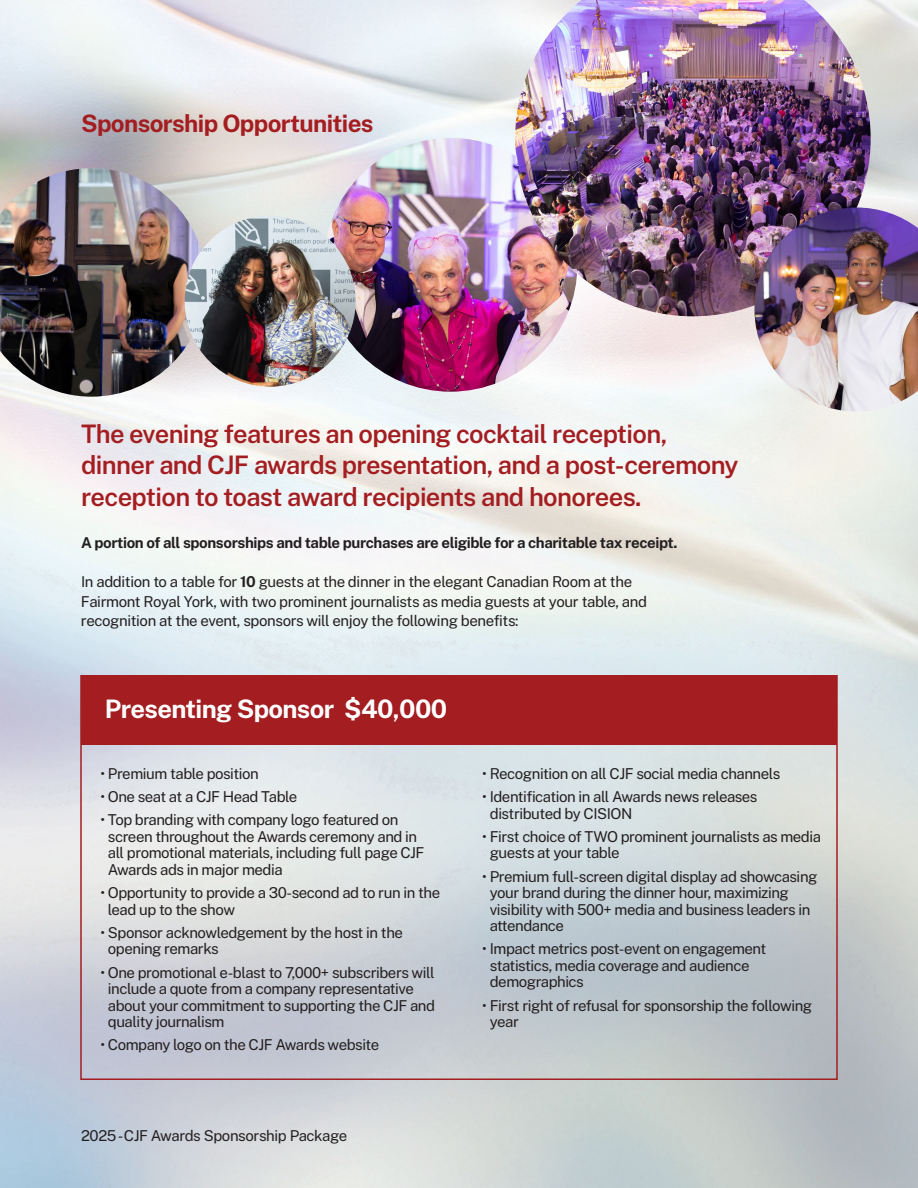
<style>
.page{position:relative;width:918px;height:1188px;background:#fff}
.page>*{position:absolute;margin:0;border:0;box-sizing:border-box;transform-origin:0 0}
.t1{font:600 25.5px/31.5px "Public Sans";letter-spacing:-.025em;color:#a41d20}
.t2{font:700 25.5px "Public Sans";letter-spacing:-.025em;color:#fff}
.t3{font:700 24px "Public Sans";letter-spacing:-.025em;color:#a41d20}
.t4{font:15px/16.5px "Public Sans";letter-spacing:-.03em;color:#231f20}
.t5{font:700 15px "Public Sans";letter-spacing:-.025em;color:#231f20}
.s1{font-weight:700}
</style>
<div class="page">
<img style="left:0;top:0;width:918px;height:1188px">
<img style="left:0;top:168px;width:206px;height:229px">
<img style="left:324px;top:138px;width:253px;height:254px;border-radius:127px">
<img style="left:185px;top:216px;width:171px;height:171px;border-radius:85px">
<img style="left:515px;top:0;width:356px;height:316px">
<img style="left:754px;top:207px;width:164px;height:205px">
<div style="left:81px;top:675px;width:756px;height:69px;background:#a41d20"></div>
<div style="left:80px;top:675px;width:758px;height:405px;border:2px solid #a41d20"></div>
<p class="t3" style="left:81px;top:107px;width:294px">Sponsorship Opportunities</p>
<p class="t1" style="left:81px;top:417px;width:659px">The evening features an opening cocktail reception, dinner and CJF awards presentation, and a post-ceremony reception to toast award recipients and honorees.</p>
<p class="t5" style="left:81px;top:533px;width:598px">A portion of all sponsorships and table purchases are eligible for a charitable tax receipt.</p>
<p class="t4" style="left:81px;top:572px;width:568px;line-height:19.5px">In addition to a table for <span class="s1">10</span> guests at the dinner in the elegant Canadian Room at the<br>Fairmont Royal York, with two prominent journalists as media guests at your table, and recognition at the event, sponsors will enjoy the following benefits:</p>
<p class="t2" style="left:105px;top:692px;width:344px">Presenting Sponsor $40,000</p>
<p class="t4" style="left:100px;top:765px;width:160px">• Premium table position</p>
<p class="t4" style="left:100px;top:788px;width:198px">• One seat at a CJF Head Table</p>
<p class="t4" style="left:108px;top:811px;width:318px;text-indent:-7px">• Top branding with company logo featured on screen throughout the Awards ceremony and in all promotional materials, including full page CJF Awards ads in major media</p>
<p class="t4" style="left:108px;top:884px;width:334px;text-indent:-7px">• Opportunity to provide a 30-second ad to run in the lead up to the show</p>
<p class="t4" style="left:108px;top:924px;width:297px;text-indent:-7px">• Sponsor acknowledgement by the host in the opening remarks</p>
<p class="t4" style="left:108px;top:964px;width:329px;text-indent:-7px">• One promotional e-blast to 7,000+ subscribers will include a quote from a company representative about your commitment to supporting the CJF and quality journalism</p>
<p class="t4" style="left:100px;top:1036px;width:280px">• Company logo on the CJF Awards website</p>
<p class="t4" style="left:81px;top:1127px;width:268px">2025 -CJF Awards Sponsorship Package</p>
<p class="t4" style="left:482px;top:765px;width:300px">• Recognition on all CJF social media channels</p>
<p class="t4" style="left:490px;top:788px;width:269px;text-indent:-7px">• Identification in all Awards news releases distributed by CISION</p>
<p class="t4" style="left:490px;top:828px;width:333px;text-indent:-7px">• First choice of TWO prominent journalists as media guests at your table</p>
<p class="t4" style="left:490px;top:868px;width:329px;text-indent:-7px">• Premium full-screen digital display ad showcasing your brand during the dinner hour, maximizing visibility with 500+ media and business leaders in attendance</p>
<p class="t4" style="left:490px;top:940px;width:278px;text-indent:-7px">• Impact metrics post-event on engagement statistics, media coverage and audience demographics</p>
<p class="t4" style="left:490px;top:997px;width:324px;text-indent:-7px">• First right of refusal for sponsorship the following year</p>
</div>
